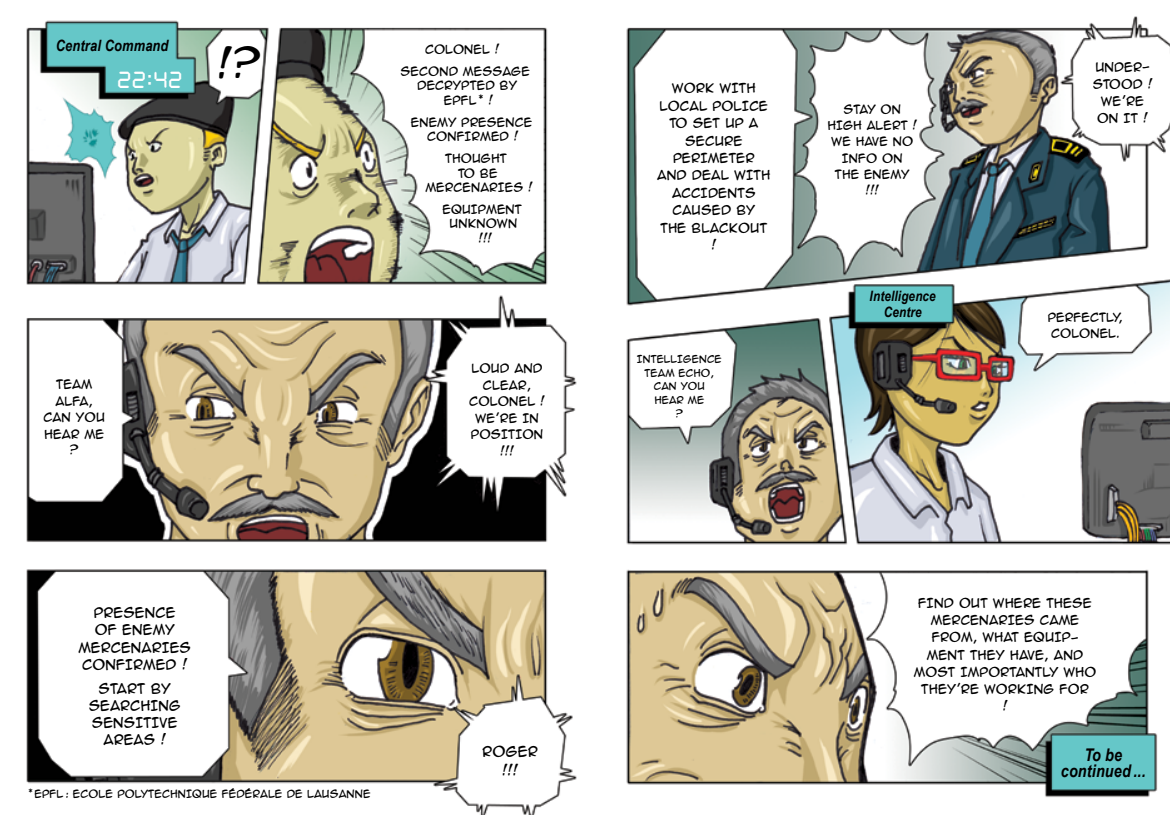
<style>
.page{position:relative;width:1170px;height:815px;background:#fff}
.page>*{position:absolute;margin:0;border:0;box-sizing:border-box;transform-origin:0 0}
.t1{font:36.38px "Anime Ace 2.0 BB";color:#000}
.t2{font:23.75px "WW Digital";color:#fff}
.t3{font:italic 700 17.5px/16.1px "Arial Narrow";letter-spacing:.01em;color:#000;text-align:center}
.t4{font:italic 700 15.62px "Arial Narrow";letter-spacing:.01em;color:#000}
.t5{font:italic 700 14.38px/16.1px "Arial Narrow";letter-spacing:.01em;color:#000;text-align:center}
.t6{font:13.25px/19.1px "Anime Ace 2.0 BB";letter-spacing:.01em;color:#000;text-align:center}
.t7{font:13px/17.1px "Anime Ace 2.0 BB";letter-spacing:.01em;color:#000;text-align:center}
.t8{font:12px/17.2px "Anime Ace 2.0 BB";letter-spacing:.01em;color:#000;text-align:center}
.t9{font:11.75px/17px "Anime Ace 2.0 BB";letter-spacing:.01em;color:#000;text-align:center}
.t10{font:11.5px/16.6px "Anime Ace 2.0 BB";letter-spacing:.01em;color:#000;text-align:center}
.t11{font:11.25px/16.2px "Anime Ace 2.0 BB";letter-spacing:.01em;color:#000;text-align:center}
.t12{font:10px "Anime Ace 2.0 BB";letter-spacing:.01em;color:#000}
.t13{font:9.5px/13.8px "Anime Ace 2.0 BB";letter-spacing:.01em;color:#000;text-align:center}
</style>
<div class="page">
<img style="left:26px;top:20px;width:551px;height:795px">
<img style="left:626px;top:16px;width:543px;height:781px">
<h3 class="t4" style="left:56px;top:33px;width:114px">Central Command</h3>
<h2 class="t2" style="left:117px;top:63px;width:67px">22:42</h2>
<h1 class="t1" style="left:217px;top:41px;width:45px">!?</h1>
<p class="t10" style="left:43px;top:375px;width:63px">TEAM<br>ALFA,<br>CAN YOU<br>HEAR ME ?</p>
<p class="t11" style="left:400px;top:37px;width:131px;line-height:22px">COLONEL !<br>SECOND MESSAGE</p>
<p class="t11" style="left:444px;top:78px;width:66px;line-height:14.5px;text-align:left;text-indent:-27px">DECRYPTED BY<br>EPFL</p>
<p class="t11" style="left:411px;top:88px;width:123px;line-height:22px;text-align:left;text-indent:67px">* !<br>ENEMY PRESENCE</p>
<p class="t11" style="left:427px;top:125px;width:93px;line-height:22px">CONFIRMED !<br>THOUGHT</p>
<p class="t11" style="left:425px;top:165px;width:109px;line-height:14.5px">TO BE<br>MERCENARIES !</p>
<p class="t11" style="left:442px;top:202px;width:81px;line-height:14.5px">EQUIPMENT<br>UNKNOWN !!!</p>
<p class="t10" style="left:469px;top:359px;width:77px">LOUD AND<br>CLEAR ,<br>COLONEL !<br>WE’RE IN<br>POSITION !!!</p>
<p class="t7" style="left:78px;top:604px;width:114px">PRESENCE<br>OF ENEMY<br>MERCENARIES<br>CONFIRMED !</p>
<p class="t7" style="left:99px;top:679px;width:63px">START BY</p>
<p class="t7" style="left:89px;top:696px;width:94px">SEARCHING</p>
<p class="t7" style="left:92px;top:713px;width:87px">SENSITIVE</p>
<p class="t7" style="left:104px;top:730px;width:64px">AREAS !</p>
<p class="t12" style="left:28px;top:788px;width:12px">* EPFL</p>
<p class="t12" style="left:65px;top:788px;width:307px">: ECOLE POLYTECHNIQUE FÉDÉRALE DE LAUSANNE</p>
<p class="t6" style="left:482px;top:741px;width:56px">ROGER !!!</p>
<p class="t8" style="left:672px;top:79px;width:84px">WORK WITH</p>
<p class="t8" style="left:659px;top:97px;width:110px">LOCAL POLICE</p>
<p class="t8" style="left:669px;top:114px;width:90px">TO SET UP A</p>
<p class="t8" style="left:685px;top:132px;width:59px">SECURE</p>
<p class="t8" style="left:673px;top:149px;width:82px">PERIMETER</p>
<p class="t8" style="left:657px;top:166px;width:114px">AND DEAL WITH</p>
<p class="t8" style="left:672px;top:184px;width:85px">ACCIDENTS</p>
<p class="t8" style="left:672px;top:201px;width:74px">CAUSED BY</p>
<p class="t8" style="left:660px;top:219px;width:108px">THE BLACKOUT</p>
<p class="t8" style="left:711px;top:236px;width:6px">!</p>
<p class="t13" style="left:637px;top:352px;width:86px">INTELLIGENCE<br>TEAM ECHO,<br>CAN YOU<br>HEAR ME<br>?</p>
<p class="t11" style="left:827px;top:100px;width:91px">STAY ON<br>HIGH ALERT !<br>WE HAVE NO<br>INFO ON<br>THE ENEMY !!!</p>
<p class="t5" style="left:869px;top:287px;width:68px">Intelligence<br>Centre</p>
<p class="t9" style="left:1092px;top:58px;width:61px">UNDER-<br>STOOD !<br>WE’RE<br>ON IT !</p>
<p class="t11" style="left:1047px;top:309px;width:76px;text-align:left">PERFECTLY,<br>COLONEL.</p>
<p class="t8" style="left:913px;top:594px;width:184px">FIND OUT WHERE THESE<br>MERCENARIES CAME<br>FROM, WHAT EQUIP-<br>MENT THEY HAVE, AND<br>MOST IMPORTANTLY WHO<br>THEY’RE WORKING FOR<br>!</p>
<h3 class="t3" style="left:1060px;top:746px;width:86px">To be continued ...</h3>
</div>
